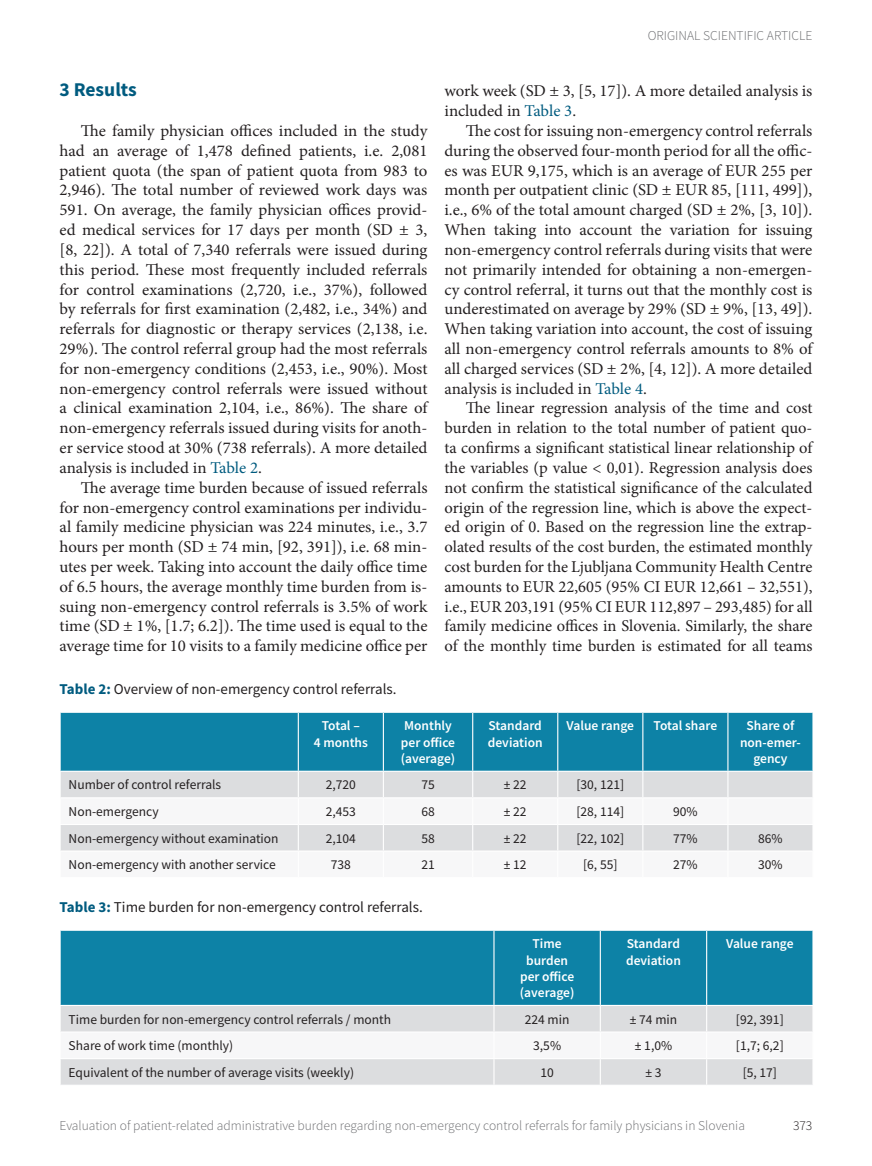
<style>
.page{position:relative;width:872px;height:1166px;background:#fff}
.page>*{position:absolute;margin:0;border:0;box-sizing:border-box;transform-origin:0 0}
.t1{font:700 19.5px "Source Sans Pro";color:#005b7f}
.t2{font:16.5px/19.8px "Minion Pro";color:#231f20;text-align:justify}
.t3{font:15px "Source Sans Pro";color:#231f20}
.t4{font:13.5px "Source Sans Pro";color:#231f20}
.t5{font:600 13.5px/16.2px "Source Sans Pro";color:#fff;text-align:center}
.t6{font:300 13.5px "Source Sans Pro";color:#6c6d70}
.t7{font:300 13.5px "Source Sans Pro";color:#231f20}
.s1{color:#005b7f}
.s2{font-weight:700;color:#005b7f}
</style>
<div class="page">
<div style="left:61px;top:712px;width:751px;height:58px;background:#0d82a6"></div>
<div style="left:61px;top:772px;width:751px;height:25px;background:#dcdddf"></div>
<div style="left:61px;top:825px;width:751px;height:25px;background:#dcdddf"></div>
<hr style="left:298px;top:712px;width:1px;height:58px;background:#fff">
<hr style="left:383px;top:712px;width:1px;height:58px;background:#fff">
<hr style="left:472px;top:712px;width:1px;height:58px;background:#fff">
<hr style="left:557px;top:712px;width:1px;height:58px;background:#fff">
<hr style="left:642px;top:712px;width:1px;height:58px;background:#fff">
<hr style="left:727px;top:712px;width:1px;height:58px;background:#fff">
<svg style="left:298px;top:771px;width:1px;height:79px"></svg>
<svg style="left:383px;top:771px;width:1px;height:79px"></svg>
<svg style="left:472px;top:771px;width:1px;height:79px"></svg>
<svg style="left:557px;top:771px;width:1px;height:79px"></svg>
<svg style="left:642px;top:771px;width:1px;height:79px"></svg>
<svg style="left:727px;top:772px;width:1px;height:78px"></svg>
<svg style="left:812px;top:772px;width:1px;height:78px"></svg>
<hr style="left:298px;top:823px;width:85px;height:1px;background:#fff">
<hr style="left:383px;top:823px;width:90px;height:1px;background:#fff">
<hr style="left:473px;top:823px;width:85px;height:1px;background:#fff">
<hr style="left:558px;top:823px;width:85px;height:1px;background:#fff">
<hr style="left:643px;top:823px;width:85px;height:1px;background:#fff">
<hr style="left:728px;top:823px;width:85px;height:1px;background:#fff">
<svg style="left:60px;top:772px;width:1px;height:79px"></svg>
<div style="left:61px;top:930px;width:751px;height:74px;background:#0d82a6"></div>
<hr style="left:493px;top:930px;width:1px;height:74px;background:#fff">
<hr style="left:600px;top:930px;width:1px;height:74px;background:#fff">
<hr style="left:706px;top:930px;width:1px;height:74px;background:#fff">
<svg style="left:60px;top:1005px;width:753px;height:79px"></svg>
<p class="t6" style="left:647px;top:27px;width:166px">ORIGINAL SCIENTIFIC ARTICLE</p>
<p class="t1" style="left:60px;top:77px;width:79px">3 Results</p>
<p class="t2" style="left:60px;top:121px;width:369px;text-indent:21px">The family physician offices included in the study had an average of 1,478 defined patients, i.e. 2,081 patient quota (the span of patient quota from 983 to 2,946). The total number of reviewed work days was 591. On average, the family physician offices provid&shy;ed medical services for 17 days per month (SD ± 3, [8, 22]). A total of 7,340 referrals were issued during this period. These most frequently included referrals for control examinations (2,720, i.e., 37%), followed by referrals for first examination (2,482, i.e., 34%) and referrals for diagnostic or therapy services (2,138, i.e.<br>29%). The control referral group had the most referrals for non-emergency conditions (2,453, i.e., 90%). Most non-emergency control referrals were issued without a clinical examination 2,104, i.e., 86%). The share of non-emergency referrals issued during visits for anoth&shy;er service stood at 30% (738 referrals). A more detailed analysis is included in <span class="s1">Table 2</span>.</p>
<p class="t2" style="left:60px;top:477px;width:369px;text-indent:21px">The average time burden because of issued referrals for non-emergency control examinations per individu&shy;al family medicine physician was 224 minutes, i.e., 3.7 hours per month (SD ± 74 min, [92, 391]), i.e. 68 min&shy;utes per week. Taking into account the daily office time of 6.5 hours, the average monthly time burden from is&shy;suing non-emergency control referrals is 3.5% of work time (SD ± 1%, [1.7; 6.2]). The time used is equal to the average time for 10 visits to a family medicine office per</p>
<p class="t3" style="left:60px;top:679px;width:338px"><span class="s2">Table 2:</span> Overview of non-emergency control referrals.</p>
<p class="t5" style="left:314px;top:717px;width:56px">Total –<br>4 months</p>
<p class="t5" style="left:401px;top:717px;width:56px;text-align:left">Monthly per office (average)</p>
<p class="t5" style="left:488px;top:717px;width:56px;text-align:left">Standard deviation</p>
<p class="t5" style="left:566px;top:717px;width:69px">Value range</p>
<p class="t5" style="left:653px;top:717px;width:65px">Total share</p>
<p class="t5" style="left:740px;top:717px;width:62px">Share of non-emer&shy;gency</p>
<p class="t4" style="left:69px;top:776px;width:154px">Number of control referrals</p>
<p class="t4" style="left:326px;top:776px;width:32px">2,720</p>
<p class="t4" style="left:421px;top:776px;width:15px">75</p>
<p class="t4" style="left:504px;top:776px;width:24px">± 22</p>
<p class="t4" style="left:576px;top:776px;width:49px">[30, 121]</p>
<p class="t4" style="left:69px;top:802px;width:92px">Non-emergency</p>
<p class="t4" style="left:326px;top:802px;width:32px">2,453</p>
<p class="t4" style="left:421px;top:802px;width:15px">68</p>
<p class="t4" style="left:504px;top:802px;width:24px">± 22</p>
<p class="t4" style="left:576px;top:802px;width:49px">[28, 114]</p>
<p class="t4" style="left:673px;top:802px;width:26px">90%</p>
<p class="t4" style="left:69px;top:829px;width:211px">Non-emergency without examination</p>
<p class="t4" style="left:326px;top:829px;width:32px">2,104</p>
<p class="t4" style="left:421px;top:829px;width:15px">58</p>
<p class="t4" style="left:504px;top:829px;width:24px">± 22</p>
<p class="t4" style="left:576px;top:829px;width:49px">[22, 102]</p>
<p class="t4" style="left:673px;top:829px;width:26px">77%</p>
<p class="t4" style="left:758px;top:829px;width:26px">86%</p>
<p class="t4" style="left:69px;top:855px;width:209px">Non-emergency with another service</p>
<p class="t4" style="left:331px;top:855px;width:22px">738</p>
<p class="t4" style="left:421px;top:855px;width:15px">21</p>
<p class="t4" style="left:504px;top:855px;width:24px">± 12</p>
<p class="t4" style="left:583px;top:855px;width:36px">[6, 55]</p>
<p class="t4" style="left:673px;top:855px;width:26px">27%</p>
<p class="t4" style="left:758px;top:855px;width:26px">30%</p>
<p class="t2" style="left:444px;top:81px;width:369px">work week (SD ± 3, [5, 17]). A more detailed analysis is included in <span class="s1">Table 3</span>.</p>
<p class="t2" style="left:444px;top:121px;width:369px;text-indent:21px">The cost for issuing non-emergency control referrals during the observed four-month period for all the offic&shy;es was EUR 9,175, which is an average of EUR 255 per month per outpatient clinic (SD ± EUR 85, [111, 499]), i.e., 6% of the total amount charged (SD ± 2%, [3, 10]).<br>When taking into account the variation for issuing non-emergency control referrals during visits that were not primarily intended for obtaining a non-emergen&shy;cy control referral, it turns out that the monthly cost is underestimated on average by 29% (SD ± 9%, [13, 49]).<br>When taking variation into account, the cost of issuing all non-emergency control referrals amounts to 8% of all charged services (SD ± 2%, [4, 12]). A more detailed analysis is included in <span class="s1">Table 4</span>.</p>
<p class="t2" style="left:444px;top:398px;width:369px;text-indent:21px">The linear regression analysis of the time and cost burden in relation to the total number of patient quo&shy;ta confirms a significant statistical linear relationship of the variables (p value &lt; 0,01). Regression analysis does not confirm the statistical significance of the calculated origin of the regression line, which is above the expect&shy;ed origin of 0. Based on the regression line the extrap&shy;olated results of the cost burden, the estimated monthly cost burden for the Ljubljana Community Health Centre amounts to EUR 22,605 (95% CI EUR 12,661 – 32,551), i.e., EUR 203,191 (95% CI EUR 112,897 – 293,485) for all family medicine offices in Slovenia. Similarly, the share of the monthly time burden is estimated for all teams</p>
<p class="t3" style="left:60px;top:896px;width:365px"><span class="s2">Table 3:</span> Time burden for non-emergency control referrals.</p>
<p class="t5" style="left:520px;top:935px;width:56px">Time burden per office (average)</p>
<p class="t5" style="left:626px;top:935px;width:56px;text-align:left">Standard deviation</p>
<p class="t5" style="left:726px;top:935px;width:69px">Value range</p>
<p class="t4" style="left:69px;top:1010px;width:324px">Time burden for non-emergency control referrals / month</p>
<p class="t4" style="left:525px;top:1010px;width:46px">224 min</p>
<p class="t4" style="left:630px;top:1010px;width:49px">± 74 min</p>
<p class="t4" style="left:736px;top:1010px;width:49px">[92, 391]</p>
<p class="t4" style="left:69px;top:1036px;width:166px">Share of work time (monthly)</p>
<p class="t4" style="left:533px;top:1036px;width:29px">3,5%</p>
<p class="t4" style="left:635px;top:1036px;width:39px">± 1,0%</p>
<p class="t4" style="left:736px;top:1036px;width:49px">[1,7; 6,2]</p>
<p class="t4" style="left:69px;top:1063px;width:287px">Equivalent of the number of average visits (weekly)</p>
<p class="t4" style="left:540px;top:1063px;width:15px">10</p>
<p class="t4" style="left:645px;top:1063px;width:18px">± 3</p>
<p class="t4" style="left:742px;top:1063px;width:36px">[5, 17]</p>
<p class="t6" style="left:60px;top:1116px;width:687px">Evaluation of patient-related administrative burden regarding non-emergency control referrals for family physicians in Slovenia</p>
<p class="t7" style="left:793px;top:1116px;width:21px">373</p>
</div>
